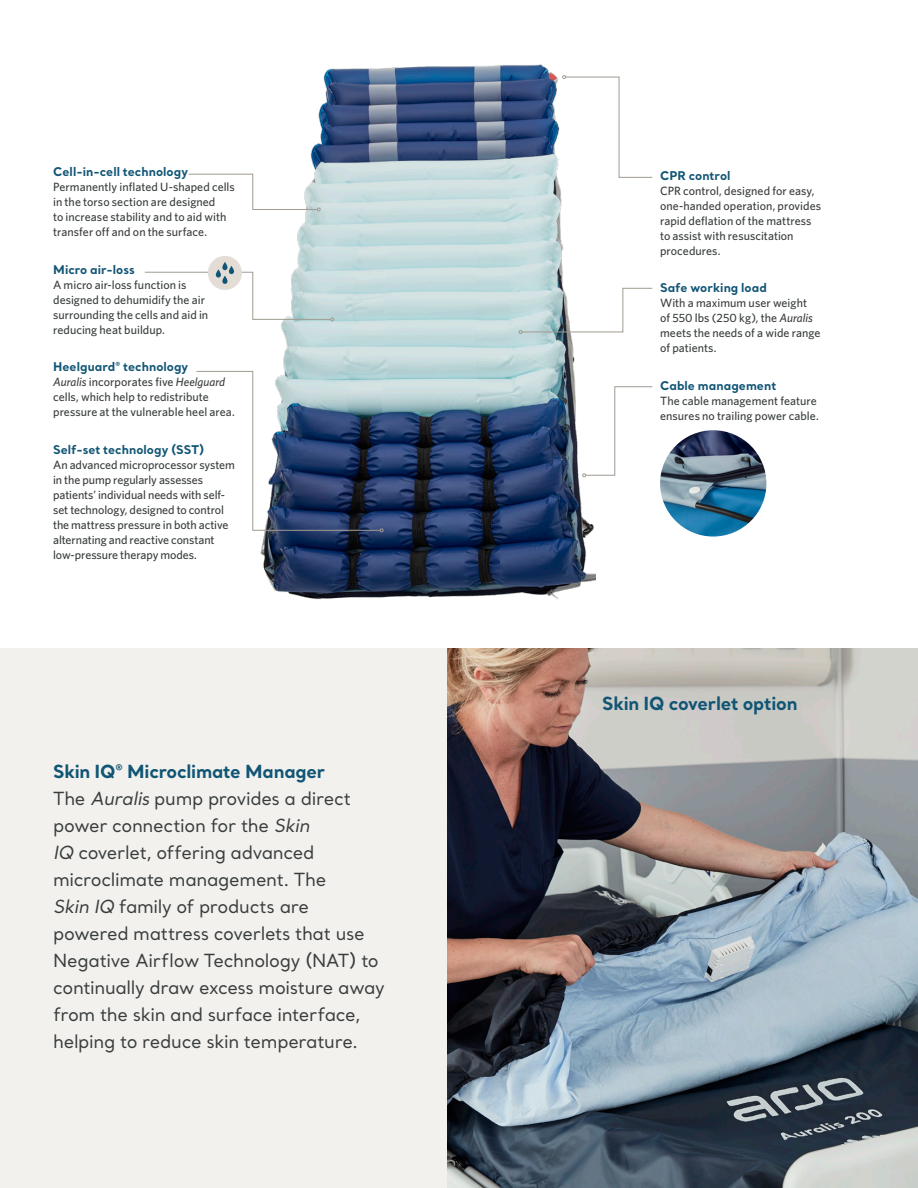
<style>
.page{position:relative;width:918px;height:1188px;background:#fff}
.page>*{position:absolute;margin:0;border:0;box-sizing:border-box;transform-origin:0 0}
.Preamble_Santral_Reg{font:18px/27px "Santral";letter-spacing:-.02em;color:#393d3d}
.Sub-heading__back_pa{font:700 18px "Santral";letter-spacing:-.01em;color:#115575}
.Sub-heading__back_pa-2{font:500 12px/15px "Whitney";color:#393d3d}
.Sub-heading__back_pa-3{font:700 12px "Santral";letter-spacing:.005em;color:#115575}
.s1{font-style:italic}
</style>
<div class="page">
<img style="left:241px;top:64px;width:354px;height:535px">
<img style="left:660px;top:430px;width:106px;height:107px;border-radius:53px">
<img style="left:446px;top:648px;width:472px;height:540px">
<div style="left:0;top:648px;width:446px;height:540px;background:#f2f1ee"></div>
<svg style="left:188px;top:173px;width:133px;height:38px"></svg>
<svg style="left:562px;top:75px;width:91px;height:103px"></svg>
<svg style="left:519px;top:288px;width:134px;height:46px"></svg>
<svg style="left:582px;top:386px;width:71px;height:91px"></svg>
<svg style="left:196px;top:371px;width:188px;height:161px"></svg>
<svg style="left:144px;top:271px;width:190px;height:50px"></svg>
<div style="left:208px;top:256px;width:34px;height:34px;background:#e3ddd6;border-radius:50%"></div>
<div style="left:229px;top:266px;width:5px;height:8px;background:#115575;border-radius:3px"></div>
<svg style="left:222px;top:262px;width:5px;height:8px"></svg>
<svg style="left:216px;top:269px;width:5px;height:9px"></svg>
<div style="left:222px;top:276px;width:5px;height:8px;background:#115575;border-radius:3px"></div>
<p class="Sub-heading__back_pa-3" style="left:53px;top:164px;width:136px">Cell-in-cell technology</p>
<p class="Sub-heading__back_pa-2" style="left:53px;top:180px;width:183px">Permanently inflated U-shaped cells in the torso section are designed<br>to increase stability and to aid with transfer off and on the surface.</p>
<p class="Sub-heading__back_pa-3" style="left:53px;top:261px;width:83px">Micro air-loss</p>
<p class="Sub-heading__back_pa-2" style="left:53px;top:277px;width:135px">A micro air-loss function is</p>
<p class="Sub-heading__back_pa-2" style="left:53px;top:292px;width:157px">designed to dehumidify the air surrounding the cells and aid in reducing heat buildup.</p>
<p class="Sub-heading__back_pa-3" style="left:53px;top:359px;width:137px">Heelguard<sup>®</sup> technology</p>
<p class="Sub-heading__back_pa-2" style="left:53px;top:375px;width:183px"><span class="s1">Auralis</span> incorporates five <span class="s1">Heelguard </span>cells, which help to redistribute pressure at the vulnerable heel area.</p>
<p class="Sub-heading__back_pa-3" style="left:53px;top:441px;width:153px">Self-set technology (SST)</p>
<p class="Sub-heading__back_pa-2" style="left:53px;top:457px;width:183px">An advanced microprocessor system in the pump regularly assesses patients’ individual needs with self&shy;set technology, designed to control the mattress pressure in both active alternating and reactive constant low-pressure therapy modes.</p>
<p class="Sub-heading__back_pa" style="left:53px;top:759px;width:274px">Skin IQ<sup>®</sup> Microclimate Manager</p>
<p class="Preamble_Santral_Reg" style="left:53px;top:784px;width:333px">The <span class="s1">Auralis</span> pump provides a direct power connection for the <span class="s1">Skin<br>IQ</span> coverlet, offering advanced microclimate management. The<br><span class="s1">Skin IQ</span> family of products are powered mattress coverlets that use Negative Airflow Technology (NAT) to continually draw excess moisture away from the skin and surface interface, helping to reduce skin temperature.</p>
<p class="Sub-heading__back_pa-3" style="left:660px;top:167px;width:72px">CPR control</p>
<p class="Sub-heading__back_pa-2" style="left:660px;top:183px;width:163px">CPR control, designed for easy, one-handed operation, provides rapid deflation of the mattress to assist with resuscitation procedures.</p>
<p class="Sub-heading__back_pa-3" style="left:660px;top:279px;width:108px">Safe working load</p>
<p class="Sub-heading__back_pa-2" style="left:660px;top:295px;width:162px">With a maximum user weight<br>of 550 lbs (250 kg), the <span class="s1">Auralis </span>meets the needs of a wide range of patients.</p>
<p class="Sub-heading__back_pa-3" style="left:660px;top:377px;width:118px">Cable management</p>
<p class="Sub-heading__back_pa-2" style="left:660px;top:393px;width:160px">The cable management feature ensures no trailing power cable.</p>
<p class="Sub-heading__back_pa" style="left:602px;top:691px;width:197px">Skin IQ coverlet option</p>
</div>
